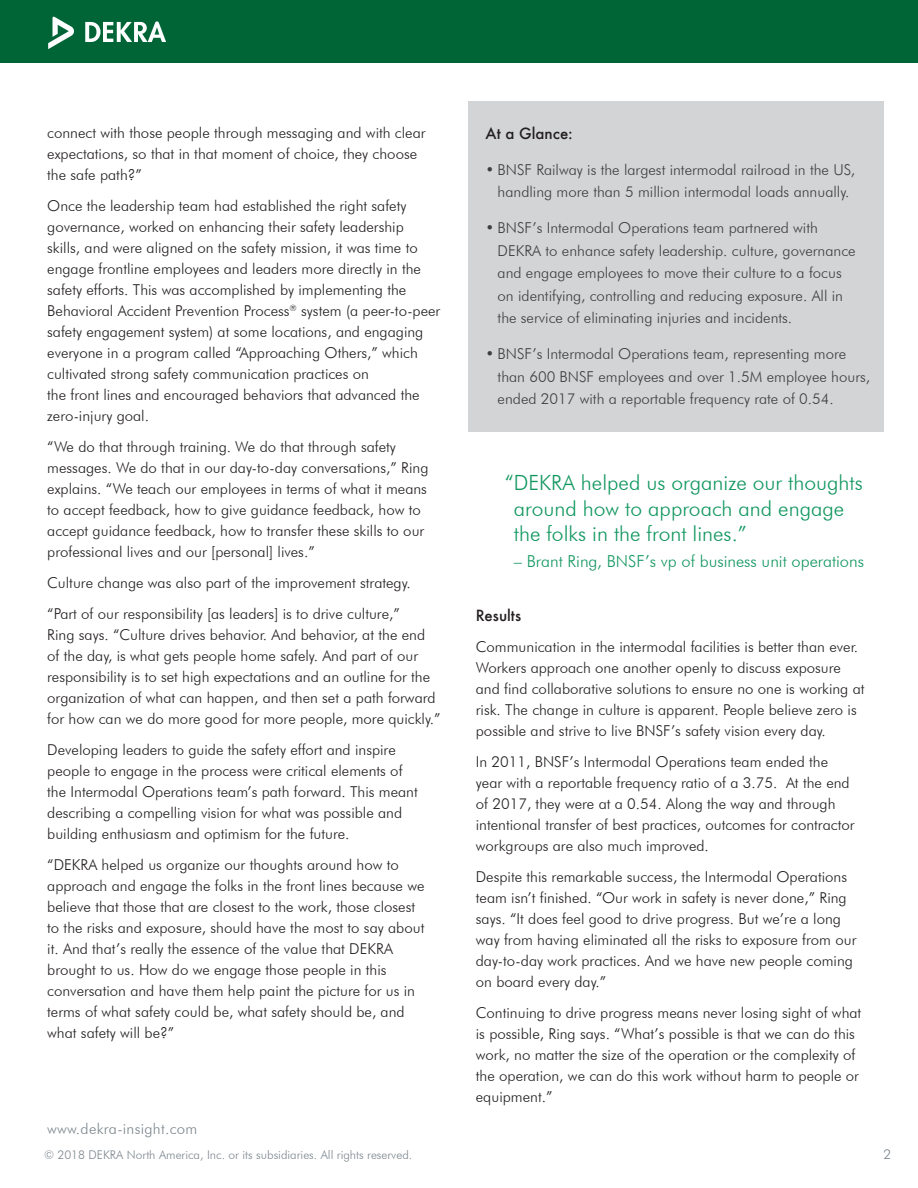
<style>
.page{position:relative;width:918px;height:1188px;background:#fff}
.page>*{position:absolute;margin:0;border:0;box-sizing:border-box;transform-origin:0 0}
.t1{font:300 21px/25.5px "Futura BT";color:#139760}
.t2{font:300 16.5px "Futura BT";color:#139760}
.t3{font:300 15px/21px "Futura BT";color:#231f20}
.t4{font:300 15px/22.5px "Futura BT";color:#3e3e3f}
.t5{font:300 15px "Futura BT";letter-spacing:.02em;color:#7c868d}
.t6{font:500 15px "Futura";color:#231f20}
.t7{font:300 13.5px "Futura BT";color:#7c868d}
.t8{font:300 12px "Futura BT";color:#7c868d}
</style>
<div class="page">
<div style="left:0;top:0;width:918px;height:63px;background:#006536"></div>
<svg style="left:85px;top:21px;width:81px;height:21px"></svg>
<svg style="left:48px;top:17px;width:26px;height:32px"></svg>
<div style="left:468px;top:102px;width:416px;height:330px;background:#d3d4d6"></div>
<p class="t3" style="left:47px;top:122px;width:380px">connect with those people through messaging and with clear expectations, so that in that moment of choice, they choose the safe path?”</p>
<p class="t3" style="left:47px;top:195px;width:395px">Once the leadership team had established the right safety governance, worked on enhancing their safety leadership skills, and were aligned on the safety mission, it was time to engage frontline employees and leaders more directly in the safety efforts. This was accomplished by implementing the Behavioral Accident Prevention Process<sup>®</sup> system (a peer-to-peer safety engagement system) at some locations, and engaging everyone in a program called “Approaching Others,” which cultivated strong safety communication practices on<br>the front lines and encouraged behaviors that advanced the zero-injury goal.</p>
<p class="t3" style="left:47px;top:436px;width:383px">“We do that through training. We do that through safety messages. We do that in our day-to-day conversations,” Ring explains. “We teach our employees in terms of what it means to accept feedback, how to give guidance feedback, how to accept guidance feedback, how to transfer these skills to our professional lives and our [personal] lives.”</p>
<p class="t3" style="left:47px;top:572px;width:365px">Culture change was also part of the improvement strategy.</p>
<p class="t3" style="left:47px;top:603px;width:395px">“Part of our responsibility [as leaders] is to drive culture,”<br>Ring says. “Culture drives behavior. And behavior, at the end of the day, is what gets people home safely. And part of our responsibility is to set high expectations and an outline for the organization of what can happen, and then set a path forward for how can we do more good for more people, more quickly.”</p>
<p class="t3" style="left:47px;top:739px;width:372px">Developing leaders to guide the safety effort and inspire people to engage in the process were critical elements of the Intermodal Operations team’s path forward. This meant describing a compelling vision for what was possible and building enthusiasm and optimism for the future.</p>
<p class="t3" style="left:47px;top:854px;width:379px">“DEKRA helped us organize our thoughts around how to approach and engage the folks in the front lines because we believe that those that are closest to the work, those closest to the risks and exposure, should have the most to say about it. And that’s really the essence of the value that DEKRA brought to us. How do we engage those people in this conversation and have them help paint the picture for us in terms of what safety could be, what safety should be, and what safety will be?”</p>
<p class="t5" style="left:47px;top:1119px;width:152px">www.dekra-insight.com</p>
<p class="t8" style="left:44px;top:1148px;width:370px">© 2018 DEKRA North America, Inc. or its subsidiaries. All rights reserved.</p>
<p class="t6" style="left:486px;top:123px;width:89px">At a Glance:</p>
<p class="t4" style="left:486px;top:158px;width:371px;text-align:center">• BNSF Railway is the largest intermodal railroad in the US, handling more than 5 million intermodal loads annually.</p>
<p class="t4" style="left:498px;top:217px;width:360px;text-indent:-12px">• BNSF’s Intermodal Operations team partnered with DEKRA to enhance safety leadership. culture, governance and engage employees to move their culture to a focus on identifying, controlling and reducing exposure. All in the service of eliminating injuries and incidents.</p>
<p class="t4" style="left:498px;top:343px;width:374px;text-indent:-12px">• BNSF’s Intermodal Operations team, representing more than 600 BNSF employees and over 1.5M employee hours, ended 2017 with a reportable frequency rate of 0.54.</p>
<p class="t1" style="left:514px;top:470px;width:350px;text-indent:-9px">“DEKRA helped us organize our thoughts around how to approach and engage the folks in the front lines.”</p>
<p class="t2" style="left:514px;top:551px;width:352px">– Brant Ring, BNSF’s vp of business unit operations</p>
<p class="t6" style="left:476px;top:605px;width:47px">Results</p>
<p class="t3" style="left:476px;top:636px;width:390px">Communication in the intermodal facilities is better than ever.<br>Workers approach one another openly to discuss exposure and find collaborative solutions to ensure no one is working at risk. The change in culture is apparent. People believe zero is possible and strive to live BNSF’s safety vision every day.</p>
<p class="t3" style="left:476px;top:751px;width:380px">In 2011, BNSF’s Intermodal Operations team ended the year with a reportable frequency ratio of a 3.75. At the end of 2017, they were at a 0.54. Along the way and through intentional transfer of best practices, outcomes for contractor workgroups are also much improved.</p>
<p class="t3" style="left:476px;top:866px;width:382px">Despite this remarkable success, the Intermodal Operations team isn’t finished. “Our work in safety is never done,” Ring says. “It does feel good to drive progress. But we’re a long way from having eliminated all the risks to exposure from our day-to-day work practices. And we have new people coming on board every day.”</p>
<p class="t3" style="left:476px;top:1002px;width:387px">Continuing to drive progress means never losing sight of what is possible, Ring says. “What’s possible is that we can do this work, no matter the size of the operation or the complexity of the operation, we can do this work without harm to people or equipment.”</p>
<p class="t7" style="left:884px;top:1146px;width:9px">2</p>
</div>
